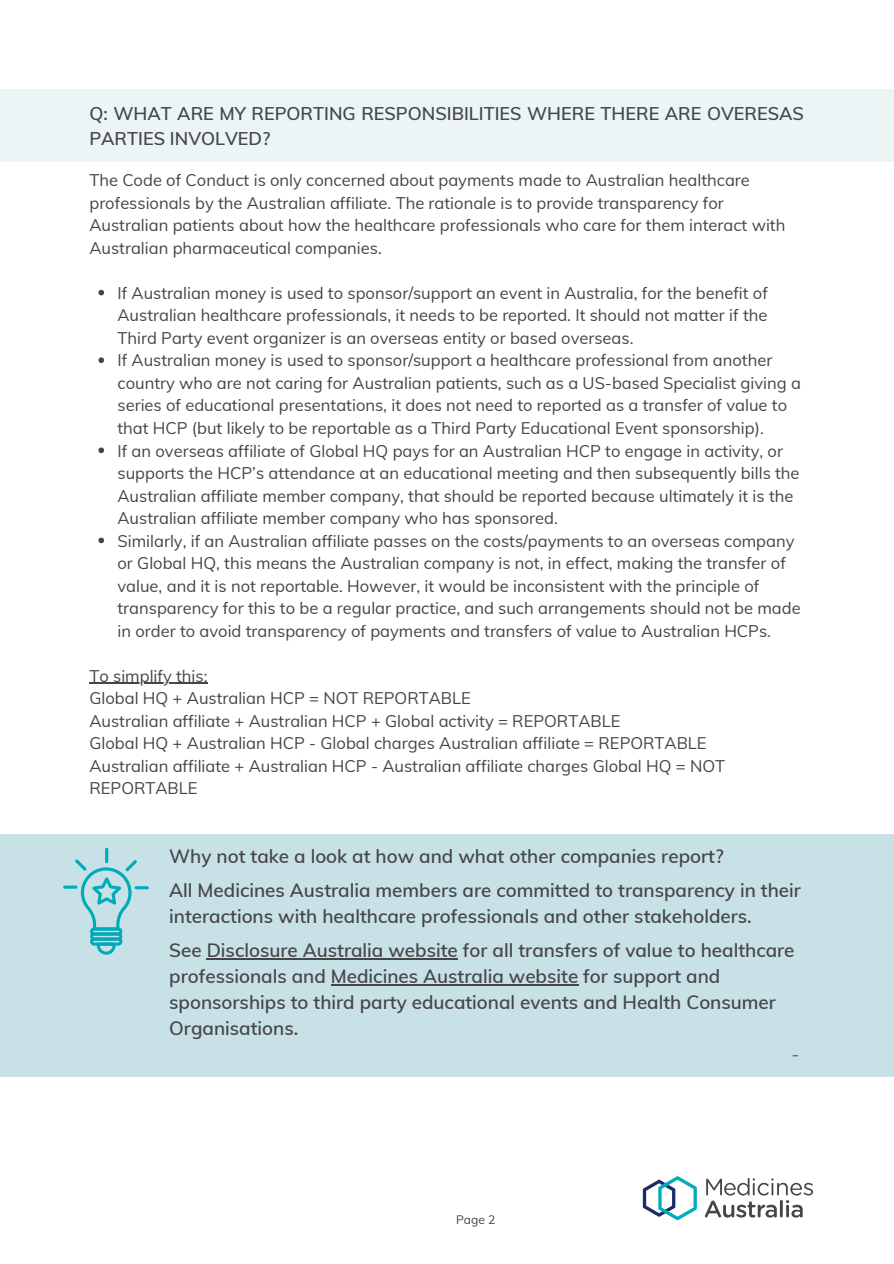
<style>
.page{position:relative;width:894px;height:1264px;background:#fff}
.page>*{position:absolute;margin:0;border:0;box-sizing:border-box;transform-origin:0 0}
.t1{font:600 18.9px/26px "Muli";color:#464547}
.t2{font:300 18.9px "Muli";color:#464547}
.t3{font:600 18px/24.8px "Muli";color:#464547}
.t4{font:16.5px/22.5px "Muli";color:#454547}
.t5{font:12px "Muli";color:#454547}
</style>
<div class="page">
<svg style="left:642px;top:1176px;width:54px;height:44px"></svg>
<svg style="left:704px;top:1178px;width:108px;height:39px"></svg>
<div style="left:0;top:89px;width:893px;height:72px;background:#ecf5f6"></div>
<svg style="left:98px;top:290px;width:6px;height:5px"></svg>
<svg style="left:98px;top:357px;width:6px;height:6px"></svg>
<svg style="left:98px;top:447px;width:6px;height:6px"></svg>
<svg style="left:98px;top:537px;width:6px;height:6px"></svg>
<hr style="left:89px;top:683px;width:118px;height:1px;background:#454547">
<div style="left:0;top:834px;width:893px;height:242px;background:#c8e1e6"></div>
<hr style="left:207px;top:958px;width:251px;height:1px;background:#464547">
<hr style="left:331px;top:984px;width:247px;height:1px;background:#464547">
<hr style="left:105px;top:847px;width:3px;height:16px;background:#00aab9;border-radius:2px">
<hr style="left:135px;top:886px;width:14px;height:3px;background:#00aab9;border-radius:2px">
<hr style="left:63px;top:885px;width:14px;height:3px;background:#00aab9;border-radius:2px">
<svg style="left:75px;top:859px;width:62px;height:95px"></svg>
<p class="t3" style="left:89px;top:101px;width:715px">Q: WHAT ARE MY REPORTING RESPONSIBILITIES WHERE THERE ARE OVERESAS<br>PARTIES INVOLVED?</p>
<p class="t4" style="left:89px;top:169px;width:697px">The Code of Conduct is only concerned about payments made to Australian healthcare professionals by the Australian affiliate. The rationale is to provide transparency for Australian patients about how the healthcare professionals who care for them interact with Australian pharmaceutical companies.</p>
<p class="t4" style="left:117px;top:281px;width:651px;text-align:justify">If Australian money is used to sponsor/support an event in Australia, for the benefit of Australian healthcare professionals, it needs to be reported. It should not matter if the Third Party event organizer is an overseas entity or based overseas.</p>
<p class="t4" style="left:117px;top:349px;width:684px">If Australian money is used to sponsor/support a healthcare professional from another country who are not caring for Australian patients, such as a US-based Specialist giving a series of educational presentations, it does not need to reported as a transfer of value to that HCP (but likely to be reportable as a Third Party Educational Event sponsorship).</p>
<p class="t4" style="left:117px;top:439px;width:683px">If an overseas affiliate of Global HQ pays for an Australian HCP to engage in activity, or supports the HCP’s attendance at an educational meeting and then subsequently bills the Australian affiliate member company, that should be reported because ultimately it is the Australian affiliate member company who has sponsored.</p>
<p class="t4" style="left:117px;top:529px;width:684px">Similarly, if an Australian affiliate passes on the costs/payments to an overseas company or Global HQ, this means the Australian company is not, in effect, making the transfer of value, and it is not reportable. However, it would be inconsistent with the principle of transparency for this to be a regular practice, and such arrangements should not be made in order to avoid transparency of payments and transfers of value to Australian HCPs.</p>
<p class="t4" style="left:89px;top:664px;width:120px">To simplify this:</p>
<p class="t4" style="left:89px;top:687px;width:383px">Global HQ + Australian HCP = NOT REPORTABLE</p>
<p class="t4" style="left:89px;top:709px;width:532px">Australian affiliate + Australian HCP + Global activity = REPORTABLE</p>
<p class="t4" style="left:89px;top:732px;width:618px">Global HQ + Australian HCP - Global charges Australian affiliate = REPORTABLE</p>
<p class="t4" style="left:89px;top:754px;width:637px">Australian affiliate + Australian HCP - Australian affiliate charges Global HQ = NOT<br>REPORTABLE</p>
<p class="t1" style="left:169px;top:843px;width:555px">Why not take a look at how and what other companies report?</p>
<p class="t1" style="left:169px;top:877px;width:633px">All Medicines Australia members are committed to transparency in their interactions with healthcare professionals and other stakeholders.</p>
<p class="t1" style="left:169px;top:937px;width:626px">See Disclosure Australia website for all transfers of value to healthcare professionals and Medicines Australia website for support and sponsorships to third party educational events and Health Consumer Organisations.</p>
<p class="t2" style="left:791px;top:1042px;width:9px">-</p>
<p class="t5" style="left:456px;top:1211px;width:41px">Page 2</p>
</div>
